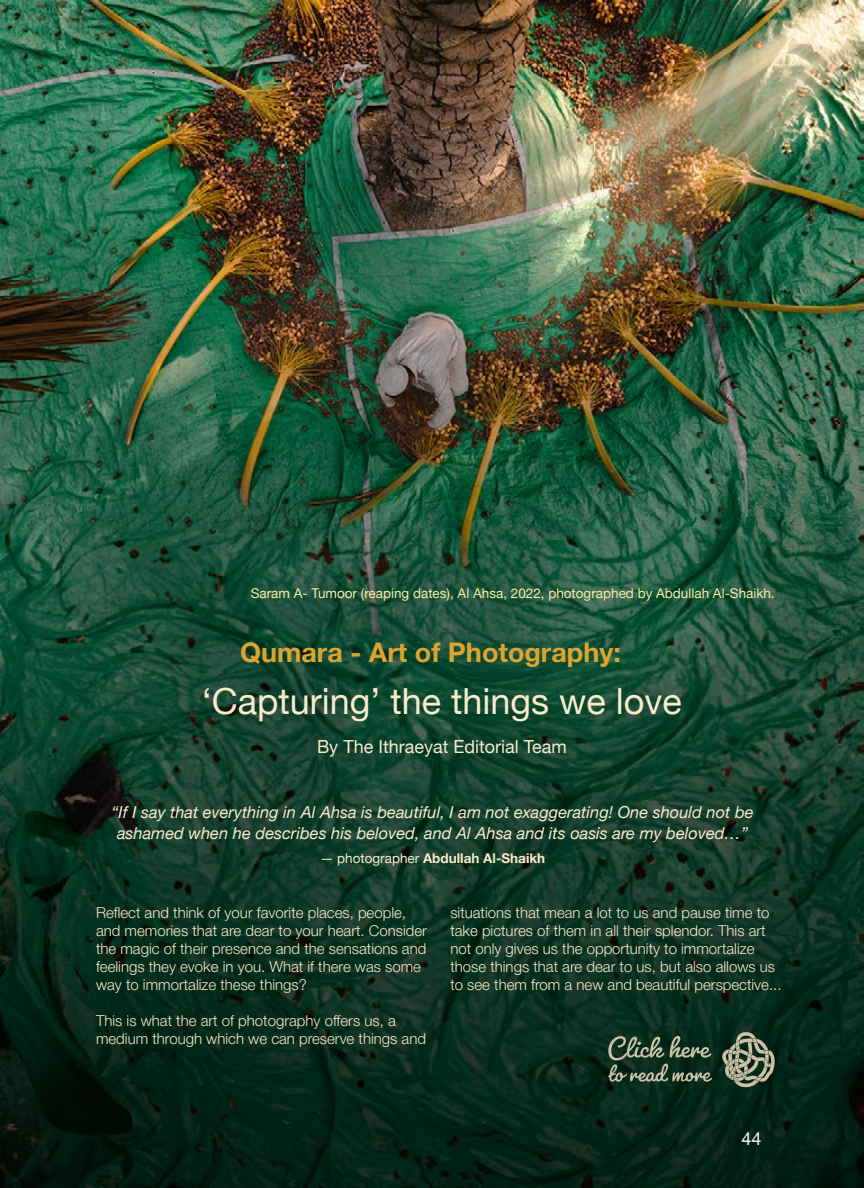
<style>
.page{position:relative;width:864px;height:1188px;background:#fff}
.page>*{position:absolute;margin:0;border:0;box-sizing:border-box;transform-origin:0 0}
.t1{font:36px "Helvetica Neue";color:#faebca}
.t2{font:700 27px "Helvetica Neue";color:#dfa42e}
.t3{font:18px "Helvetica Neue";color:#faebca}
.t4{font:18px "Helvetica Neue";color:#fff}
.t5{font:italic 16.5px/21px "Helvetica Neue";color:#faebca;text-align:center}
.t6{font:300 15px/18px "Helvetica Neue";color:#faebca}
.t7{font:13.5px "Helvetica Neue";color:#f9ee9f}
.t8{font:700 13.5px "Helvetica Neue";color:#faebca}
.s1{font-weight:400}
</style>
<div class="page">
<img style="left:0;top:0;width:864px;height:1188px">
<svg style="left:722px;top:1032px;width:53px;height:55px;background:#5d6b57"></svg>
<svg style="left:608px;top:1036px;width:105px;height:46px;background:#3b5241"></svg>
<p class="t7" style="left:251px;top:585px;width:525px">Saram A- Tumoor (reaping dates), Al Ahsa, 2022, photographed by Abdullah Al-Shaikh.</p>
<h2 class="t2" style="left:240px;top:632px;width:383px">Qumara - Art of Photography:</h2>
<h1 class="t1" style="left:202px;top:680px;width:482px">‘Capturing’ the things we love</h1>
<p class="t3" style="left:317px;top:735px;width:251px">By The Ithraeyat Editorial Team</p>
<p class="t5" style="left:112px;top:803px;width:644px">“If I say that everything in Al Ahsa is beautiful, I am not exaggerating! One should not be ashamed when he describes his beloved, and Al Ahsa and its oasis are my beloved…”</p>
<p class="t8" style="left:320px;top:848px;width:227px"><span class="s1">— photographer</span> Abdullah Al-Shaikh</p>
<p class="t6" style="left:96px;top:903px;width:332px">Reflect and think of your favorite places, people, and memories that are dear to your heart. Consider the magic of their presence and the sensations and feelings they evoke in you. What if there was some way to immortalize these things?</p>
<p class="t6" style="left:96px;top:1011px;width:332px">This is what the art of photography offers us, a medium through which we can preserve things and</p>
<p class="t6" style="left:450px;top:903px;width:333px">situations that mean a lot to us and pause time to take pictures of them in all their splendor. This art not only gives us the opportunity to immortalize those things that are dear to us, but also allows us to see them from a new and beautiful perspective...</p>
<p class="t4" style="left:742px;top:1128px;width:22px">44</p>
</div>
